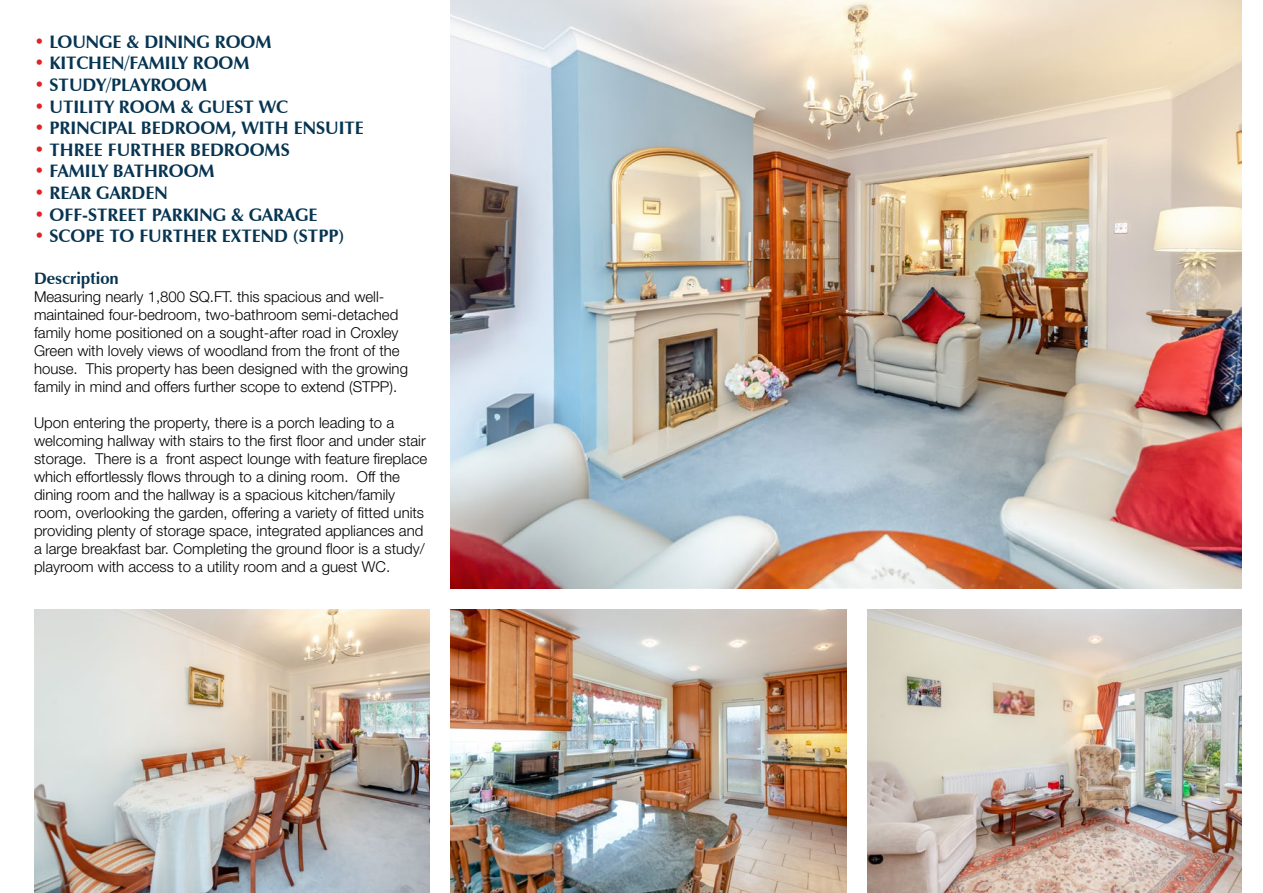
<style>
.page{position:relative;width:1263px;height:893px;background:#fff}
.page>*{position:absolute;margin:0;border:0;box-sizing:border-box;transform-origin:0 0}
.t1{font:700 18px "Zapf Humanist 601 BT";color:#063451}
.t2{font:700 16.5px "Zapf Humanist 601 BT";color:#063451}
.t3{font:300 15px/18px "Helvetica Neue LT Std";color:#000}
.s1{color:#e22126}
</style>
<div class="page">
<img style="left:867px;top:609px;width:375px;height:284px">
<img style="left:451px;top:609px;width:395px;height:284px">
<img style="left:34px;top:609px;width:395px;height:284px">
<img style="left:451px;top:0;width:791px;height:588px">
<p class="t1" style="left:34px;top:30px;width:239px"><span class="s1">•</span> LOUNGE &amp; DINING ROOM</p>
<p class="t1" style="left:34px;top:52px;width:217px"><span class="s1">•</span> KITCHEN/FAMILY ROOM</p>
<p class="t1" style="left:34px;top:74px;width:175px"><span class="s1">•</span> STUDY/PLAYROOM</p>
<p class="t1" style="left:34px;top:95px;width:256px"><span class="s1">•</span> UTILITY ROOM &amp; GUEST WC</p>
<p class="t1" style="left:34px;top:117px;width:331px"><span class="s1">•</span> PRINCIPAL BEDROOM, WITH ENSUITE</p>
<p class="t1" style="left:34px;top:138px;width:257px"><span class="s1">•</span> THREE FURTHER BEDROOMS</p>
<p class="t1" style="left:34px;top:160px;width:182px"><span class="s1">•</span> FAMILY BATHROOM</p>
<p class="t1" style="left:34px;top:182px;width:135px"><span class="s1">•</span> REAR GARDEN</p>
<p class="t1" style="left:34px;top:203px;width:285px"><span class="s1">•</span> OFF-STREET PARKING &amp; GARAGE</p>
<p class="t1" style="left:34px;top:225px;width:312px"><span class="s1">•</span> SCOPE TO FURTHER EXTEND (STPP)</p>
<p class="t2" style="left:34px;top:268px;width:86px">Description</p>
<p class="t3" style="left:34px;top:287px;width:375px">Measuring nearly 1,800 SQ.FT. this spacious and well&shy;maintained four-bedroom, two-bathroom semi-detached family home positioned on a sought-after road in Croxley Green with lovely views of woodland from the front of the house. This property has been designed with the growing family in mind and offers further scope to extend (STPP).</p>
<p class="t3" style="left:34px;top:413px;width:395px">Upon entering the property, there is a porch leading to a welcoming hallway with stairs to the first floor and under stair storage. There is a front aspect lounge with feature fireplace which effortlessly flows through to a dining room. Off the dining room and the hallway is a spacious kitchen/family room, overlooking the garden, offering a variety of fitted units providing plenty of storage space, integrated appliances and a large breakfast bar. Completing the ground floor is a study/ playroom with access to a utility room and a guest WC.</p>
</div>
